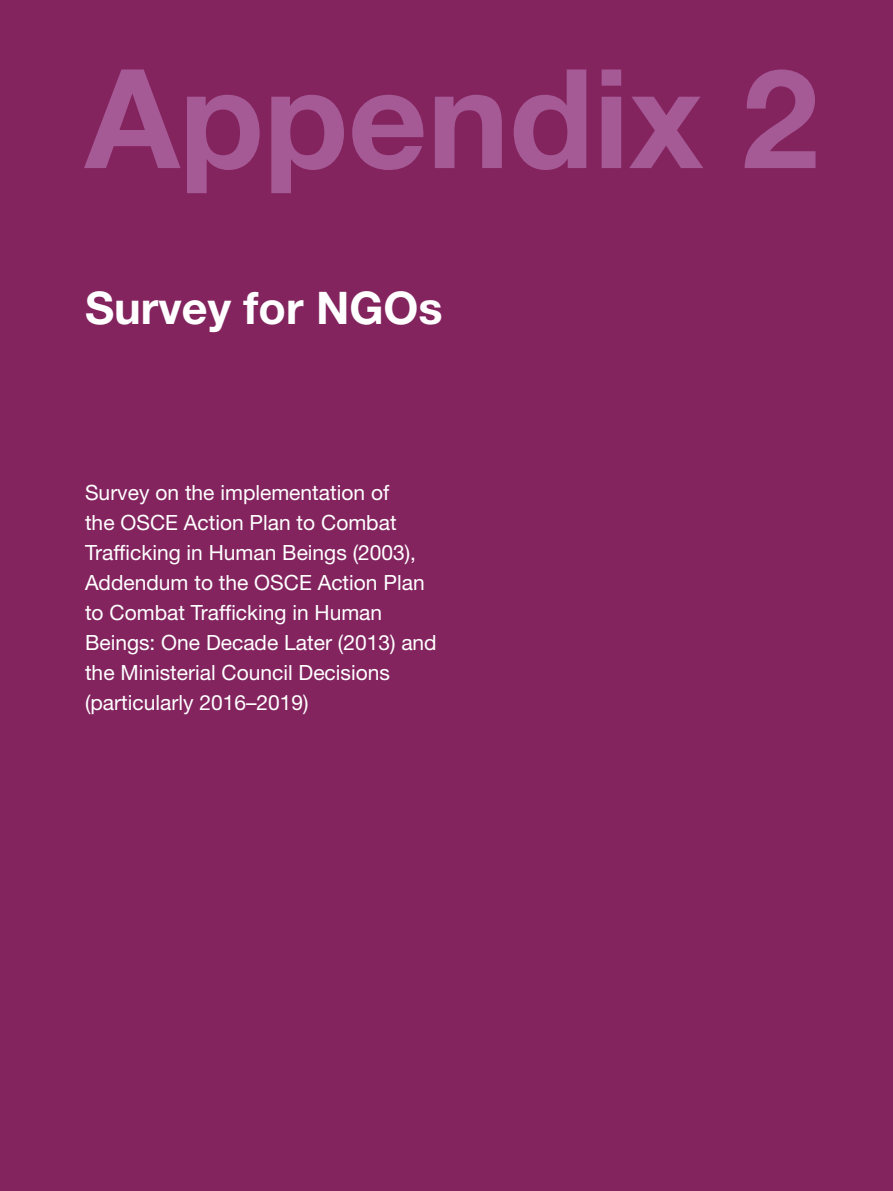
<style>
.page{position:relative;width:893px;height:1191px;background:#83245f}
.page>*{position:absolute;margin:0;border:0;box-sizing:border-box;transform-origin:0 0}
.t1{font:700 138px "Helvetica Neue LT Std";color:#a65a95}
.t2{font:700 45px "Helvetica Neue LT Std";color:#fff}
.t3{font:21px/30px "Helvetica Neue LT Std";color:#fff}
</style>
<div class="page">
<h1 class="t1" style="left:85px;top:33px;width:735px">Appendix 2</h1>
<h2 class="t2" style="left:85px;top:280px;width:359px">Survey for NGOs</h2>
<p class="t3" style="left:85px;top:477px;width:353px">Survey on the implementation of<br>the OSCE Action Plan to Combat<br>Trafficking in Human Beings (2003),<br>Addendum to the OSCE Action Plan to Combat Trafficking in Human<br>Beings: One Decade Later (2013) and the Ministerial Council Decisions (particularly 2016–2019)</p>
</div>
